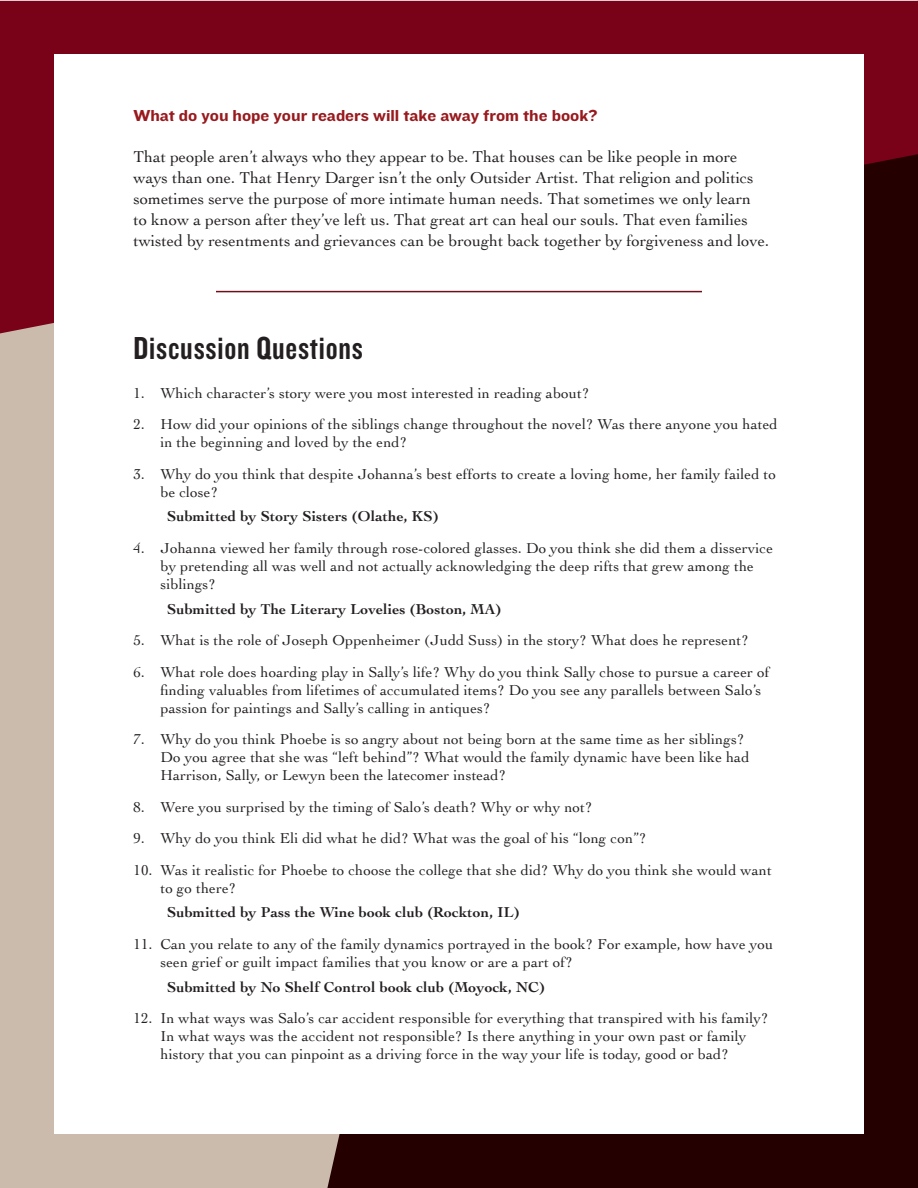
<style>
.page{position:relative;width:918px;height:1188px;background:#fff}
.page>*{position:absolute;margin:0;border:0;box-sizing:border-box;transform-origin:0 0}
.t1{font:33px "Knockout 49 Liteweight";letter-spacing:.025em;color:#231f20}
.t2{font:16.5px/21px "Cochin";color:#231f20}
.t3{font:16.5px "Knockout 52 Cruiserweight";color:#981a1e}
.t4{font:15px/18px "Cochin";letter-spacing:.01em;color:#231f20}
.t5{font:700 15px "Cochin";letter-spacing:.01em;color:#231f20}
</style>
<div class="page">
<div style="left:0;top:208px;width:576px;height:980px;background:#cabbad"></div>
<div style="left:327px;top:333px;width:591px;height:855px;background:#240000"></div>
<svg style="left:0;top:1px;width:918px;height:332px;background:#6f0215"></svg>
<div style="left:54px;top:54px;width:810px;height:1080px;background:#fff"></div>
<hr style="left:216px;top:291px;width:486px;height:1px;background:#6e0e1a">
<p class="t3" style="left:134px;top:104px;width:466px">What do you hope your readers will take away from the book?</p>
<p class="t2" style="left:134px;top:146px;width:637px">That people aren’t always who they appear to be. That houses can be like people in more ways than one. That Henry Darger isn’t the only Outsider Artist. That religion and politics sometimes serve the purpose of more intimate human needs. That sometimes we only learn<br>to know a person after they’ve left us. That great art can heal our souls. That even families twisted by resentments and grievances can be brought back together by forgiveness and love.</p>
<h1 class="t1" style="left:134px;top:327px;width:231px">Discussion Questions</h1>
<p class="t4" style="left:134px;top:383px;width:458px">1. Which character’s story were you most interested in reading about?</p>
<p class="t4" style="left:160px;top:415px;width:619px;text-indent:-27px">2. How did your opinions of the siblings change throughout the novel? Was there anyone you hated in the beginning and loved by the end?</p>
<p class="t4" style="left:160px;top:464px;width:617px;text-indent:-27px">3. Why do you think that despite Johanna’s best efforts to create a loving home, her family failed to be close?</p>
<p class="t5" style="left:167px;top:506px;width:273px">Submitted by Story Sisters (Olathe, KS)</p>
<p class="t4" style="left:160px;top:538px;width:614px;text-indent:-27px">4. Johanna viewed her family through rose-colored glasses. Do you think she did them a disservice by pretending all was well and not actually acknowledging the deep rifts that grew among the siblings?</p>
<p class="t5" style="left:167px;top:599px;width:336px">Submitted by The Literary Lovelies (Boston, MA)</p>
<p class="t4" style="left:134px;top:631px;width:617px">5. What is the role of Joseph Oppenheimer (Judd Suss) in the story? What does he represent?</p>
<p class="t4" style="left:160px;top:662px;width:610px;text-indent:-27px">6. What role does hoarding play in Sally’s life? Why do you think Sally chose to pursue a career of finding valuables from lifetimes of accumulated items? Do you see any parallels between Salo’s passion for paintings and Sally’s calling in antiques?</p>
<p class="t4" style="left:160px;top:730px;width:590px;text-indent:-27px">7. Why do you think Phoebe is so angry about not being born at the same time as her siblings?<br>Do you agree that she was “left behind”? What would the family dynamic have been like had<br>Harrison, Sally, or Lewyn been the latecomer instead?</p>
<p class="t4" style="left:134px;top:797px;width:461px">8. Were you surprised by the timing of Salo’s death? Why or why not?</p>
<p class="t4" style="left:134px;top:829px;width:515px">9. Why do you think Eli did what he did? What was the goal of his “long con”?</p>
<p class="t4" style="left:160px;top:860px;width:613px;text-indent:-27px">10. Was it realistic for Phoebe to choose the college that she did? Why do you think she would want to go there?</p>
<p class="t5" style="left:167px;top:902px;width:354px">Submitted by Pass the Wine book club (Rockton, IL)</p>
<p class="t4" style="left:160px;top:934px;width:614px;text-indent:-27px">11. Can you relate to any of the family dynamics portrayed in the book? For example, how have you seen grief or guilt impact families that you know or are a part of?</p>
<p class="t5" style="left:167px;top:977px;width:379px">Submitted by No Shelf Control book club (Moyock, NC)</p>
<p class="t4" style="left:160px;top:1009px;width:610px;text-indent:-27px">12. In what ways was Salo’s car accident responsible for everything that transpired with his family?<br>In what ways was the accident not responsible? Is there anything in your own past or family history that you can pinpoint as a driving force in the way your life is today, good or bad?</p>
</div>
